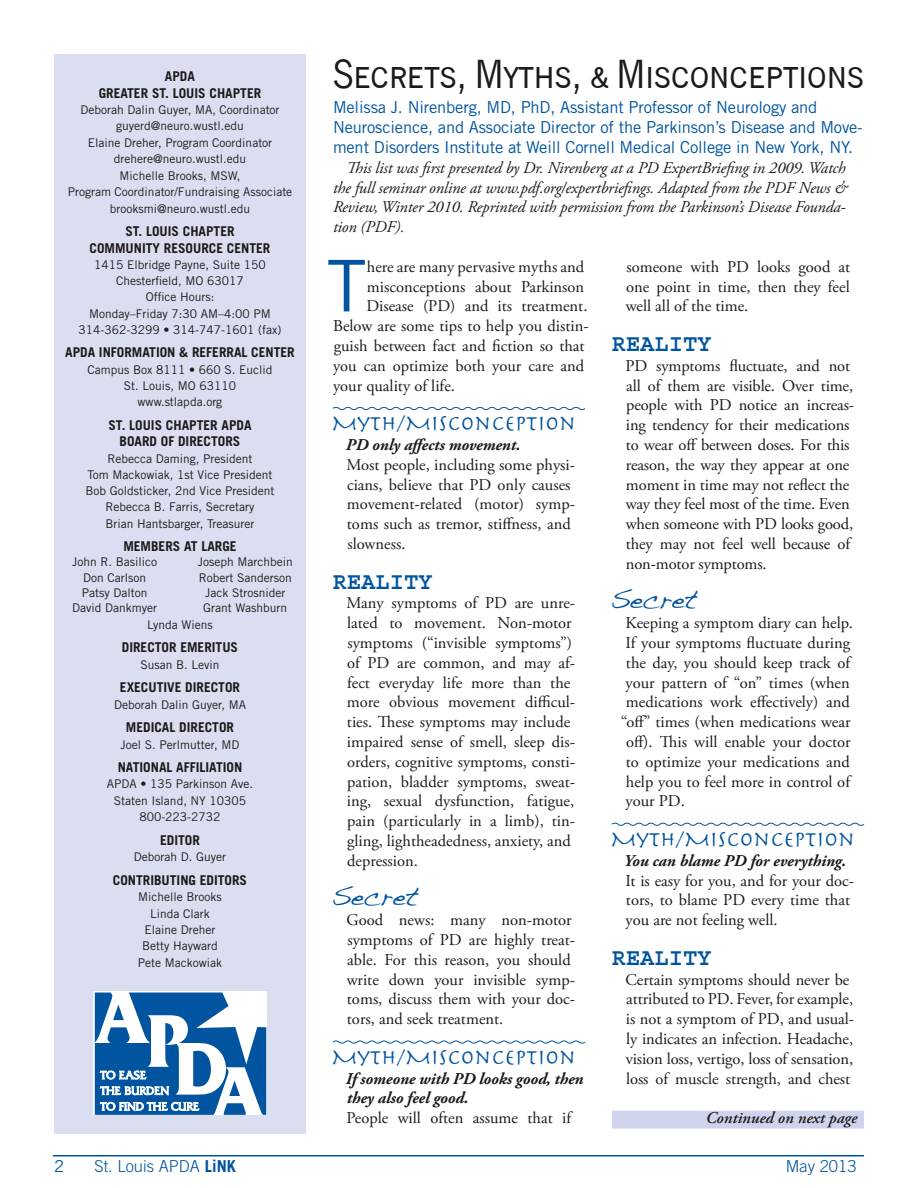
<style>
.page{position:relative;width:918px;height:1188px;background:#fff}
.page>*{position:absolute;margin:0;border:0;box-sizing:border-box;transform-origin:0 0}
.t1{font:71.4px "Trade Gothic LT Std";color:#0054a0}
.t2{font:42px "News Got SCT";color:#1c1b1b}
.t3{font:27px "Handwriting Dakota";letter-spacing:-.005em;color:#0054a0}
.t4{font:700 24px "Courier";letter-spacing:-.005em;color:#0054a0}
.t5{font:22.5px "Herculanum";letter-spacing:-.005em;color:#0054a0}
.t6{font:16.5px/19.8px "Adobe Garamond Pro";color:#1c1b1b}
.t7{font:italic 16.5px/19.8px "Adobe Garamond Pro";letter-spacing:-.01em;color:#1c1b1b;text-align:justify}
.t8{font:16.5px/19.8px "Trade Gothic LT Std";letter-spacing:-.01em;color:#0054a0}
.t9{font:italic 700 16.5px/19.8px "Adobe Garamond Pro";letter-spacing:-.005em;color:#1c1b1b}
.t10{font:300 16.5px "Trade Gothic LT Std";color:#0054a0}
.t11{font:italic 600 16.5px "Adobe Garamond Pro";color:#1c1b1b}
.t12{font:700 13.5px/16.6px "Trade Gothic LT Std";color:#1c1b1b;text-align:center}
.t13{font:12px/16.5px "Trade Gothic LT Std";color:#1c1b1b;text-align:center}
.s1{font-weight:700}
</style>
<div class="page">
<hr style="left:53px;top:1155px;width:811px;height:1px;background:#0054a0">
<div style="left:55px;top:54px;width:251px;height:1080px;background:#dbdef1"></div>
<svg style="left:94px;top:991px;width:172px;height:124px;background:#6a9bc7"></svg>
<svg style="left:332px;top:406px;width:254px;height:4px"></svg>
<svg style="left:332px;top:1040px;width:254px;height:4px"></svg>
<svg style="left:611px;top:822px;width:254px;height:4px"></svg>
<div style="left:612px;top:1111px;width:252px;height:18px;background:#cfd4ec"></div>
<p class="t12" style="left:99px;top:68px;width:164px">APDA<br>GREATER ST. LOUIS CHAPTER</p>
<p class="t13" style="left:68px;top:102px;width:226px">Deborah Dalin Guyer, MA, Coordinator guyerd@neuro.wustl.edu<br>Elaine Dreher, Program Coordinator drehere@neuro.wustl.edu<br>Michelle Brooks, MSW,<br>Program Coordinator/Fundraising Associate brooksmi@neuro.wustl.edu</p>
<p class="t12" style="left:90px;top:223px;width:182px">ST. LOUIS CHAPTER<br>COMMUNITY RESOURCE CENTER</p>
<p class="t13" style="left:79px;top:256px;width:204px">1415 Elbridge Payne, Suite 150<br>Chesterfield, MO 63017<br>Office Hours:<br>Monday–Friday 7:30 AM–4:00 PM<br>314-362-3299 • 314-747-1601 (fax)</p>
<p class="t12" style="left:65px;top:344px;width:231px">APDA INFORMATION &amp; REFERRAL CENTER</p>
<p class="t13" style="left:88px;top:361px;width:186px">Campus Box 8111 • 660 S. Euclid<br>St. Louis, MO 63110 www.stlapda.org</p>
<p class="t12" style="left:108px;top:416px;width:145px">ST. LOUIS CHAPTER APDA<br>BOARD OF DIRECTORS</p>
<p class="t13" style="left:85px;top:450px;width:190px">Rebecca Daming, President<br>Tom Mackowiak, 1st Vice President<br>Bob Goldsticker, 2nd Vice President<br>Rebecca B. Farris, Secretary<br>Brian Hantsbarger, Treasurer</p>
<p class="t12" style="left:123px;top:538px;width:115px">MEMBERS AT LARGE</p>
<p class="t13" style="left:72px;top:554px;width:86px">John R. Basilico<br>Don Carlson</p>
<p class="t13" style="left:72px;top:585px;width:86px;line-height:14.9px">Patsy Dalton<br>David Dankmyer</p>
<p class="t13" style="left:198px;top:554px;width:97px;line-height:15.3px">Joseph Marchbein<br>Robert Sanderson<br>Jack Strosnider<br>Grant Washburn</p>
<p class="t13" style="left:147px;top:616px;width:67px">Lynda Wiens</p>
<p class="t12" style="left:122px;top:639px;width:118px">DIRECTOR EMERITUS</p>
<p class="t13" style="left:141px;top:656px;width:80px">Susan B. Levin</p>
<p class="t12" style="left:120px;top:679px;width:122px">EXECUTIVE DIRECTOR</p>
<p class="t13" style="left:114px;top:696px;width:133px">Deborah Dalin Guyer, MA</p>
<p class="t12" style="left:126px;top:719px;width:110px">MEDICAL DIRECTOR</p>
<p class="t13" style="left:121px;top:736px;width:120px">Joel S. Perlmutter, MD</p>
<p class="t12" style="left:118px;top:759px;width:126px">NATIONAL AFFILIATION</p>
<p class="t13" style="left:107px;top:776px;width:148px">APDA • 135 Parkinson Ave.<br>Staten Island, NY 10305<br>800-223-2732</p>
<p class="t12" style="left:160px;top:831px;width:41px">EDITOR</p>
<p class="t13" style="left:134px;top:849px;width:94px">Deborah D. Guyer</p>
<p class="t12" style="left:113px;top:871px;width:136px">CONTRIBUTING EDITORS</p>
<p class="t13" style="left:138px;top:889px;width:86px">Michelle Brooks<br>Linda Clark<br>Elaine Dreher<br>Betty Hayward<br>Pete Mackowiak</p>
<h2 class="t2" style="left:333px;top:51px;width:533px">Secrets, Myths, &amp; Misconceptions</h2>
<p class="t8" style="left:333px;top:97px;width:531px">Melissa J. Nirenberg, MD, PhD, Assistant Professor of Neurology and<br>Neuroscience, and Associate Director of the Parkinson’s Disease and Move&shy;ment Disorders Institute at Weill Cornell Medical College in New York, NY.</p>
<p class="t7" style="left:333px;top:158px;width:516px;text-indent:13px">This list was first presented by Dr. Nirenberg at a PD ExpertBriefing in 2009. Watch the full seminar online at www.pdf.org/expertbriefings. Adapted from the PDF News &amp; Review, Winter 2010. Reprinted with permission from the Parkinson’s Disease Founda&shy;tion (PDF).</p>
<h1 class="t1" style="left:327px;top:243px;width:41px">T</h1>
<p class="t6" style="left:367px;top:257px;width:219px">here are many pervasive myths and</p>
<p class="t6" style="left:367px;top:277px;width:219px">misconceptions about Parkinson</p>
<p class="t6" style="left:367px;top:297px;width:222px">Disease (PD) and its treatment.</p>
<p class="t6" style="left:333px;top:317px;width:257px">Below are some tips to help you distin-</p>
<p class="t6" style="left:334px;top:336px;width:252px">guish between fact and fiction so that</p>
<p class="t6" style="left:333px;top:356px;width:253px">you can optimize both your care and</p>
<p class="t6" style="left:333px;top:376px;width:123px">your quality of life.</p>
<h3 class="t5" style="left:331px;top:409px;width:246px">MYTH/MISCONCEPTION</h3>
<p class="t9" style="left:346px;top:435px;width:176px">PD only affects movement.</p>
<p class="t6" style="left:346px;top:455px;width:230px">Most people, including some physi&shy;cians, believe that PD only causes movement-related (motor) symp&shy;toms such as tremor, stiffness, and slowness.</p>
<h3 class="t4" style="left:333px;top:569px;width:102px">REALITY</h3>
<p class="t6" style="left:346px;top:594px;width:230px">Many symptoms of PD are unre&shy;lated to movement. Non-motor symptoms (“invisible symptoms”) of PD are common, and may af&shy;fect everyday life more than the more obvious movement difficul&shy;ties. These symptoms may include impaired sense of smell, sleep dis&shy;orders, cognitive symptoms, consti&shy;pation, bladder symptoms, sweat&shy;ing, sexual dysfunction, fatigue, pain (particularly in a limb), tin&shy;gling, lightheadedness, anxiety, and depression.</p>
<h3 class="t3" style="left:332px;top:880px;width:88px">Secret</h3>
<p class="t6" style="left:347px;top:911px;width:230px">Good news: many non-motor symptoms of PD are highly treat&shy;able. For this reason, you should write down your invisible symp&shy;toms, discuss them with your doc&shy;tors, and seek treatment.</p>
<h3 class="t5" style="left:331px;top:1043px;width:246px">MYTH/MISCONCEPTION</h3>
<p class="t9" style="left:346px;top:1069px;width:239px">If someone with PD looks good, then they also feel good.</p>
<p class="t6" style="left:347px;top:1109px;width:226px">People will often assume that if</p>
<p class="t6" style="left:626px;top:257px;width:226px;text-align:justify">someone with PD looks good at one point in time, then they feel well all of the time.</p>
<h3 class="t4" style="left:612px;top:332px;width:102px">REALITY</h3>
<p class="t6" style="left:626px;top:356px;width:230px">PD symptoms fluctuate, and not all of them are visible. Over time, people with PD notice an increas&shy;ing tendency for their medications to wear off between doses. For this reason, the way they appear at one moment in time may not reflect the way they feel most of the time. Even when someone with PD looks good, they may not feel well because of non-motor symptoms.</p>
<h3 class="t3" style="left:611px;top:583px;width:88px">Secret</h3>
<p class="t6" style="left:626px;top:614px;width:229px">Keeping a symptom diary can help.</p>
<p class="t6" style="left:625px;top:633px;width:226px">If your symptoms fluctuate during</p>
<p class="t6" style="left:626px;top:653px;width:226px">the day, you should keep track of</p>
<p class="t6" style="left:626px;top:673px;width:226px">your pattern of “on” times (when</p>
<p class="t6" style="left:626px;top:693px;width:225px">medications work effectively) and</p>
<p class="t6" style="left:621px;top:713px;width:231px">“off” times (when medications wear</p>
<p class="t6" style="left:626px;top:732px;width:226px">off). This will enable your doctor</p>
<p class="t6" style="left:626px;top:752px;width:225px">to optimize your medications and</p>
<p class="t6" style="left:626px;top:772px;width:226px">help you to feel more in control of</p>
<p class="t6" style="left:626px;top:792px;width:61px">your PD.</p>
<h3 class="t5" style="left:610px;top:825px;width:246px">MYTH/MISCONCEPTION</h3>
<p class="t9" style="left:624px;top:851px;width:224px">You can blame PD for everything.</p>
<p class="t6" style="left:625px;top:871px;width:230px">It is easy for you, and for your doc&shy;tors, to blame PD every time that you are not feeling well.</p>
<h3 class="t4" style="left:612px;top:945px;width:102px">REALITY</h3>
<p class="t6" style="left:626px;top:970px;width:230px">Certain symptoms should never be attributed to PD. Fever, for example, is not a symptom of PD, and usual&shy;ly indicates an infection. Headache, vision loss, vertigo, loss of sensation, loss of muscle strength, and chest</p>
<p class="t11" style="left:706px;top:1108px;width:153px">Continued on next page</p>
<p class="t8" style="left:54px;top:1156px;width:12px">2</p>
<p class="t10" style="left:95px;top:1156px;width:143px">St. Louis APDA <span class="s1">LiNK</span></p>
<p class="t10" style="left:786px;top:1156px;width:72px">May 2013</p>
</div>
